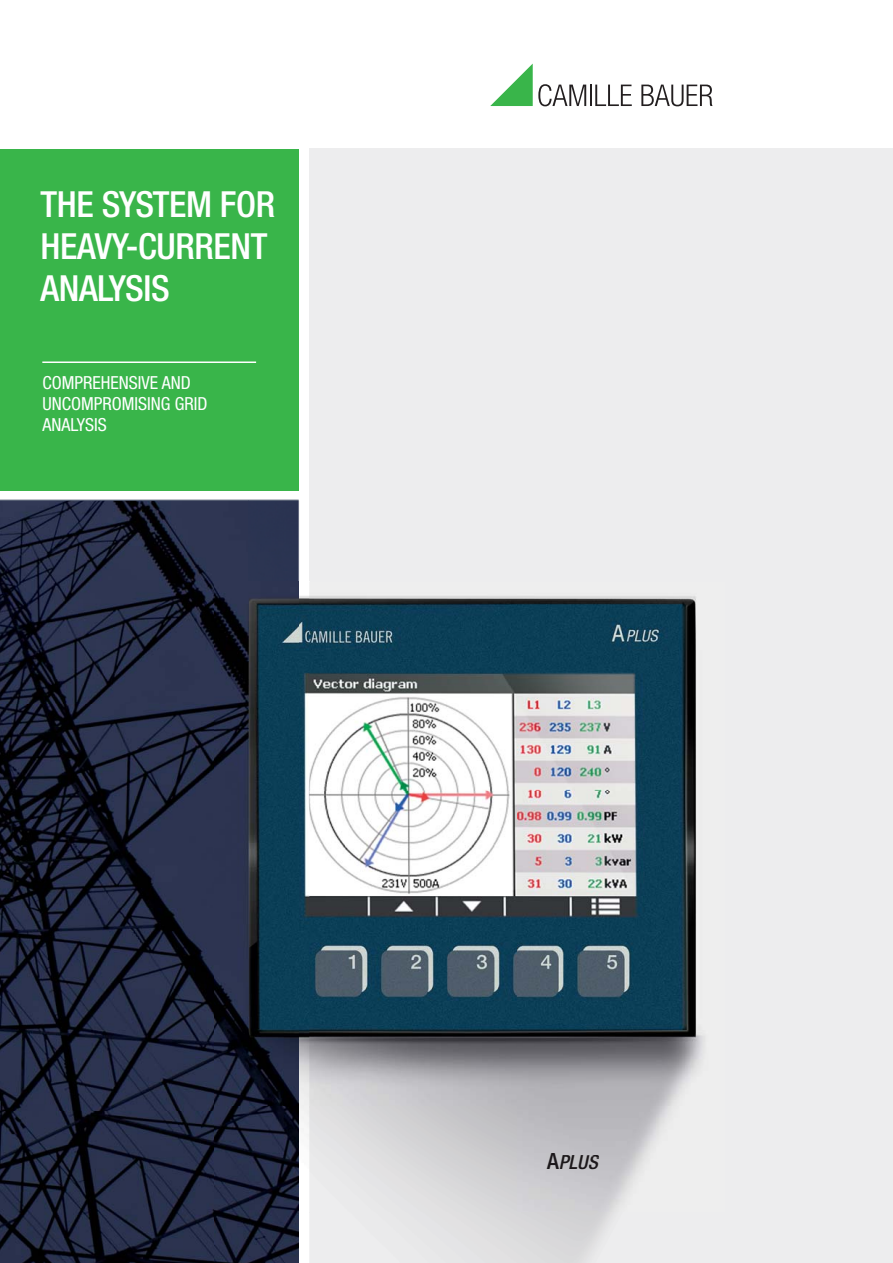
<style>
.page{position:relative;width:893px;height:1263px;background:#fff}
.page>*{position:absolute;margin:0;border:0;box-sizing:border-box;transform-origin:0 0}
.t1{font:500 condensed 36px/42px "Helvetica Neue LTW1 G";letter-spacing:-.01em;color:#fff}
.t2{font:italic 500 condensed 19.5px "Helvetica Neue LT Pro";color:#231f20}
.t3{font:condensed 18px/21px "Helvetica Neue LTW1 G";color:#fff}
.s1{font-family:"Helvetica Neue LTW1 G";font-style:normal;font-size:22.5px}
</style>
<div class="page">
<svg style="left:490px;top:64px;width:42px;height:42px"></svg>
<svg style="left:538px;top:84px;width:93px;height:22px"></svg>
<svg style="left:641px;top:85px;width:71px;height:21px"></svg>
<div style="left:309px;top:149px;width:583px;height:1114px;background:#ededee"></div>
<div style="left:0;top:149px;width:298px;height:341px;background:#39b54a"></div>
<hr style="left:42px;top:362px;width:214px;height:1px;background:#fff">
<img style="left:0;top:501px;width:248px;height:203px">
<div style="left:248px;top:501px;width:50px;height:80px;background:#2b3452"></div>
<img style="left:0;top:704px;width:215px;height:559px">
<img style="left:215px;top:581px;width:489px;height:682px">
<img style="left:547px;top:1153px;width:12px;height:16px">
<img style="left:560px;top:1155px;width:39px;height:15px">
<h1 class="t1" style="left:41px;top:188px;width:236px">THE SYSTEM FOR<br>HEAVY-CURRENT<br>ANALYSIS</h1>
<p class="t3" style="left:42px;top:374px;width:167px">COMPREHENSIVE AND<br>UNCOMPROMISING GRID<br>ANALYSIS</p>
<p class="t2" style="left:547px;top:1155px;width:52px"><span class="s1">A</span>PLUS</p>
</div>
